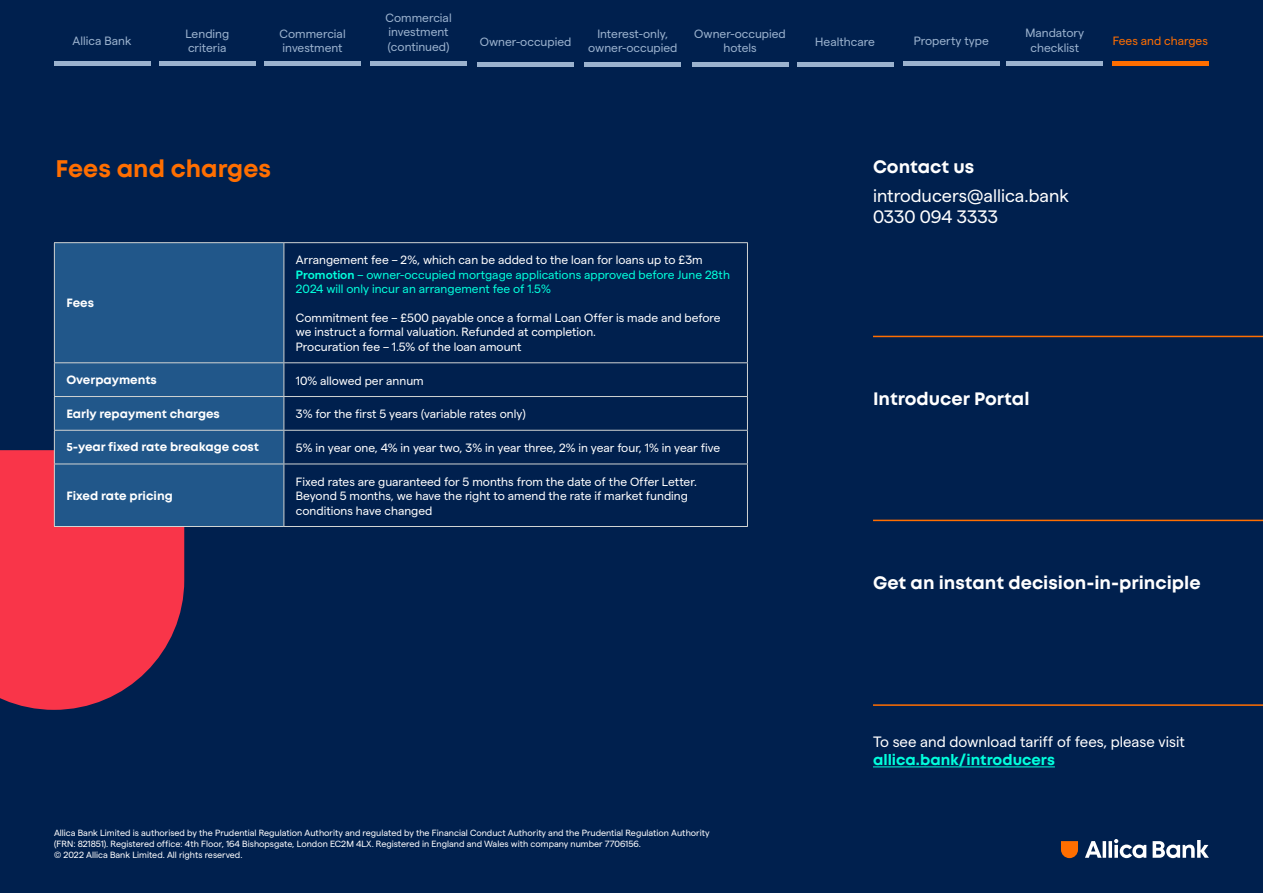
<style>
.page{position:relative;width:1263px;height:893px;background:#00204e}
.page>*{position:absolute;margin:0;border:0;box-sizing:border-box;transform-origin:0 0}
.t1{font:700 24px "Mont";color:#ff6e00}
.t2{font:700 18px "Mont";color:#fff}
.t3{font:18px/21.6px "Matter SQ";color:#fff}
.t4{font:15px "Matter SQ";color:#fff}
.t5{font:700 15px "Mont";color:#02ffdc}
.t6{font:12px/14.4px "Matter SQ";color:#fff}
.t7{font:12px/14.4px "Matter SQ";color:#9bb2ce}
.t8{font:12px/14.4px "Matter SQ";color:#02ffdc}
.t9{font:700 12px "Mont";color:#fff}
.t10{font:12px "Matter SQ";color:#ff6e00}
.t11{font:9px/10.8px "Matter SQ";color:#fff}
.s1{color:#fff}
.s2{font-weight:600}
</style>
<div class="page">
<svg style="left:0;top:450px;width:184px;height:260px;background:#df3249"></svg>
<div style="left:55px;top:243px;width:229px;height:283px;background:#21578a"></div>
<svg style="left:285px;top:243px;width:462px;height:221px"></svg>
<hr style="left:54px;top:242px;width:230px;height:1px;background:#d1d4d3">
<hr style="left:54px;top:243px;width:1px;height:119px;background:#d1d4d3">
<hr style="left:284px;top:242px;width:464px;height:1px;background:#d1d4d3">
<hr style="left:284px;top:243px;width:1px;height:119px;background:#d1d4d3">
<hr style="left:747px;top:243px;width:1px;height:119px;background:#d1d4d3">
<hr style="left:54px;top:362px;width:230px;height:1px;background:#d1d4d3">
<hr style="left:54px;top:363px;width:1px;height:33px;background:#d1d4d3">
<hr style="left:284px;top:362px;width:464px;height:1px;background:#d1d4d3">
<hr style="left:284px;top:363px;width:1px;height:33px;background:#d1d4d3">
<hr style="left:747px;top:363px;width:1px;height:33px;background:#d1d4d3">
<hr style="left:54px;top:396px;width:230px;height:1px;background:#d1d4d3">
<hr style="left:54px;top:397px;width:1px;height:33px;background:#d1d4d3">
<hr style="left:284px;top:396px;width:464px;height:1px;background:#d1d4d3">
<hr style="left:284px;top:397px;width:1px;height:33px;background:#d1d4d3">
<hr style="left:747px;top:397px;width:1px;height:33px;background:#d1d4d3">
<hr style="left:54px;top:430px;width:230px;height:1px;background:#d1d4d3">
<hr style="left:54px;top:431px;width:1px;height:33px;background:#d1d4d3">
<hr style="left:284px;top:430px;width:464px;height:1px;background:#d1d4d3">
<hr style="left:284px;top:431px;width:1px;height:33px;background:#d1d4d3">
<hr style="left:747px;top:431px;width:1px;height:33px;background:#d1d4d3">
<hr style="left:54px;top:464px;width:230px;height:1px;background:#d1d4d3">
<hr style="left:54px;top:464px;width:1px;height:62px;background:#d1d4d3">
<hr style="left:284px;top:464px;width:464px;height:1px;background:#d1d4d3">
<hr style="left:284px;top:464px;width:1px;height:62px;background:#d1d4d3">
<hr style="left:747px;top:464px;width:1px;height:62px;background:#d1d4d3">
<hr style="left:54px;top:526px;width:230px;height:1px;background:#d1d4d3">
<hr style="left:284px;top:526px;width:464px;height:1px;background:#d1d4d3">
<svg style="left:1061px;top:841px;width:17px;height:17px"></svg>
<svg style="left:1085px;top:839px;width:61px;height:19px"></svg>
<svg style="left:1152px;top:840px;width:57px;height:18px"></svg>
<hr style="left:873px;top:766px;width:182px;height:1px;background:#02ffdc">
<hr style="left:873px;top:336px;width:390px;height:1px;background:#ff6e00">
<hr style="left:873px;top:520px;width:390px;height:1px;background:#ff6e00">
<hr style="left:873px;top:704px;width:390px;height:2px;background:#ff6e00">
<hr style="left:54px;top:62px;width:96px;height:4px;background:#9bb2ce">
<hr style="left:478px;top:62px;width:96px;height:4px;background:#9bb2ce">
<hr style="left:265px;top:62px;width:96px;height:4px;background:#9bb2ce">
<hr style="left:903px;top:62px;width:96px;height:4px;background:#9bb2ce">
<hr style="left:159px;top:62px;width:96px;height:4px;background:#9bb2ce">
<hr style="left:797px;top:62px;width:96px;height:4px;background:#9bb2ce">
<hr style="left:1007px;top:62px;width:96px;height:4px;background:#9bb2ce">
<hr style="left:1112px;top:62px;width:96px;height:4px;background:#ff6e00">
<hr style="left:692px;top:62px;width:96px;height:4px;background:#9bb2ce">
<hr style="left:585px;top:62px;width:96px;height:4px;background:#9bb2ce">
<hr style="left:371px;top:62px;width:96px;height:4px;background:#9bb2ce">
<p class="t7" style="left:385px;top:10px;width:68px">Commercial investment (continued)</p>
<p class="t7" style="left:185px;top:25px;width:45px">Lending criteria</p>
<p class="t7" style="left:815px;top:33px;width:61px">Healthcare</p>
<p class="t7" style="left:1025px;top:25px;width:60px;text-align:center">Mandatory checklist</p>
<p class="t10" style="left:1113px;top:32px;width:96px">Fees and charges</p>
<p class="t7" style="left:279px;top:25px;width:68px">Commercial investment</p>
<p class="t7" style="left:914px;top:33px;width:76px">Property type</p>
<p class="t7" style="left:588px;top:25px;width:91px;text-align:center">Interest-only, owner-occupied</p>
<p class="t7" style="left:694px;top:25px;width:93px;text-align:center">Owner-occupied hotels</p>
<p class="t7" style="left:73px;top:33px;width:60px">Allica Bank</p>
<p class="t7" style="left:480px;top:33px;width:93px">Owner-occupied</p>
<h1 class="t1" style="left:56px;top:153px;width:217px">Fees and charges</h1>
<p class="t9" style="left:66px;top:295px;width:29px">Fees</p>
<p class="t8" style="left:296px;top:252px;width:436px"><span class="s1">Arrangement fee – 2%, which can be added to the loan for loans up to £3m<br></span><span class="s2">Promotion</span> – owner-occupied mortgage applications approved before June 28th<br>2024 will only incur an arrangement fee of 1.5%</p>
<p class="t6" style="left:296px;top:310px;width:426px">Commitment fee – £500 payable once a formal Loan Offer is made and before we instruct a formal valuation. Refunded at completion.<br>Procuration fee – 1.5% of the loan amount</p>
<p class="t9" style="left:66px;top:372px;width:92px">Overpayments</p>
<p class="t6" style="left:296px;top:372px;width:129px">10% allowed per annum</p>
<p class="t9" style="left:66px;top:406px;width:155px">Early repayment charges</p>
<p class="t6" style="left:296px;top:406px;width:231px">3% for the first 5 years (variable rates only)</p>
<p class="t9" style="left:66px;top:439px;width:194px">5-year fixed rate breakage cost</p>
<p class="t6" style="left:296px;top:440px;width:426px">5% in year one, 4% in year two, 3% in year three, 2% in year four, 1% in year five</p>
<p class="t9" style="left:66px;top:488px;width:108px">Fixed rate pricing</p>
<p class="t6" style="left:296px;top:473px;width:402px">Fixed rates are guaranteed for 5 months from the date of the Offer Letter.<br>Beyond 5 months, we have the right to amend the rate if market funding conditions have changed</p>
<p class="t11" style="left:54px;top:827px;width:657px">Allica Bank Limited is authorised by the Prudential Regulation Authority and regulated by the Financial Conduct Authority and the Prudential Regulation Authority (FRN: 821851). Registered office: 4th Floor, 164 Bishopsgate, London EC2M 4LX. Registered in England and Wales with company number 7706156.<br>© 2022 Allica Bank Limited. All rights reserved.</p>
<h2 class="t2" style="left:873px;top:155px;width:103px">Contact us</h2>
<h2 class="t3" style="left:873px;top:183px;width:197px">introducers@allica.bank<br>0330 094 3333</h2>
<h2 class="t2" style="left:873px;top:387px;width:158px">Introducer Portal</h2>
<h2 class="t2" style="left:873px;top:571px;width:329px">Get an instant decision-in-principle</h2>
<p class="t4" style="left:873px;top:731px;width:313px">To see and download tariff of fees, please visit</p>
<p class="t5" style="left:873px;top:750px;width:183px">allica.bank/introducers</p>
</div>
